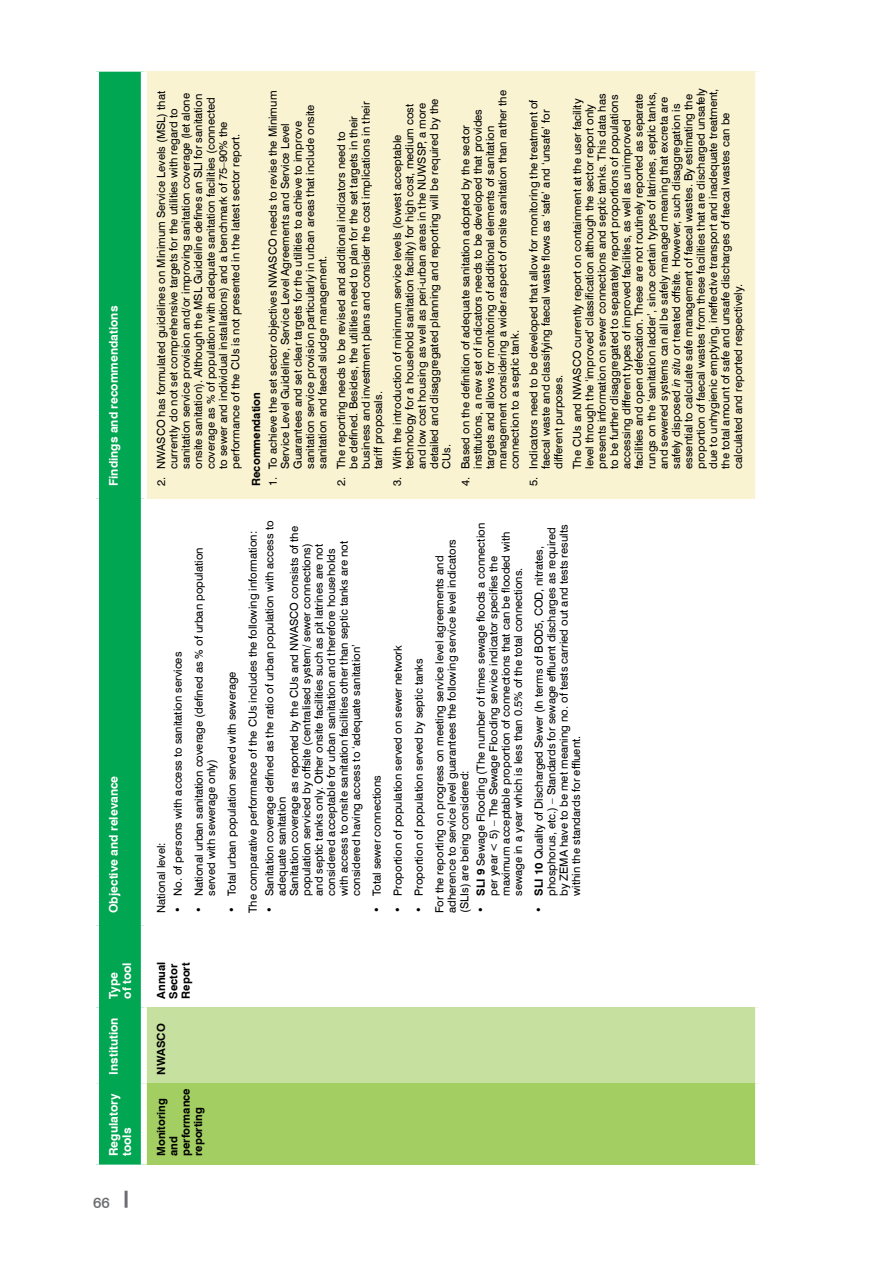
<style>
.page{position:relative;width:893px;height:1263px;background:#fff}
.page>*{position:absolute;margin:0;border:0;box-sizing:border-box;transform-origin:0 0}
.t1{font:500 15px "Swiss 721 BT";color:#6d6e71}
.t2{font:700 12px/13.2px "Swiss 721 BT";color:#fff}
.t3{font:11.25px/12.3px "Swiss 721 BT";color:#000}
.t4{font:700 11.25px/12.3px "Swiss 721 BT";color:#000}
.s1{font-style:italic}
.s2{font-weight:700}
</style>
<div class="page">
<hr style="left:125px;top:1191px;width:3px;height:17px;background:#6d6e71">
<div style="left:99px;top:72px;width:42px;height:1092px;background:#00a651"></div>
<div style="left:144px;top:1083px;width:614px;height:81px;background:#a3cf62"></div>
<div style="left:144px;top:1007px;width:614px;height:76px;background:#c6e09f"></div>
<div style="left:144px;top:72px;width:614px;height:427px;background:#f9f3d2"></div>
<div style="left:141px;top:1083px;width:6px;height:81px;background:#fff"></div>
<div style="left:141px;top:1007px;width:6px;height:76px;background:#fff"></div>
<div style="left:141px;top:72px;width:6px;height:427px;background:#fff"></div>
<div style="left:755px;top:1083px;width:6px;height:81px;background:#fff"></div>
<div style="left:755px;top:1007px;width:6px;height:76px;background:#fff"></div>
<div style="left:755px;top:72px;width:6px;height:427px;background:#fff"></div>
<p class="t2" style="left:107px;top:486px;width:182px;rotate:-90deg">Findings and recommendations</p>
<p class="t2" style="left:107px;top:913px;width:139px;rotate:-90deg">Objective and relevance</p>
<p class="t2" style="left:107px;top:999px;width:38px;rotate:-90deg">Type of tool</p>
<p class="t2" style="left:107px;top:1075px;width:58px;rotate:-90deg">Institution</p>
<p class="t2" style="left:107px;top:1156px;width:64px;rotate:-90deg">Regulatory tools</p>
<p class="t1" style="left:93px;top:1193px;width:18px">66</p>
<p class="t3" style="left:155px;top:469px;width:379px;text-indent:-17px;rotate:-90deg">2. NWASCO has formulated guidelines on Minimum Service Levels (MSL) that currently do not set comprehensive targets for the utilities with regard to sanitation service provision and/or improving sanitation coverage (let alone onsite sanitation). Although the MSL Guideline defines an SLI for sanitation coverage as % of population with adequate sanitation facilities (connected to sewer and individual installations) and a benchmark of 75–90% the performance of the CUs is not presented in the latest sector report.</p>
<p class="t4" style="left:250px;top:486px;width:95px;rotate:-90deg">Recommendation</p>
<p class="t3" style="left:267px;top:469px;width:380px;text-indent:-17px;rotate:-90deg">1. To achieve the set sector objectives NWASCO needs to revise the Minimum Service Level Guideline, Service Level Agreements and Service Level Guarantees and set clear targets for the utilities to achieve to improve sanitation service provision particularly in urban areas that include onsite sanitation and faecal sludge management.</p>
<p class="t3" style="left:335px;top:469px;width:369px;text-indent:-17px;rotate:-90deg">2. The reporting needs to be revised and additional indicators need to<br>be defined. Besides, the utilities need to plan for the set targets in their business and investment plans and consider the cost implications in their tariff proposals.</p>
<p class="t3" style="left:391px;top:469px;width:372px;text-indent:-17px;rotate:-90deg">3. With the introduction of minimum service levels (lowest acceptable technology for a household sanitation facility) for high cost, medium cost and low cost housing as well as peri-urban areas in the NUWSSP, a more detailed and disaggregated planning and reporting will be required by the CUs.</p>
<p class="t3" style="left:459px;top:469px;width:380px;text-indent:-17px;rotate:-90deg">4. Based on the definition of adequate sanitation adopted by the sector institutions, a new set of indicators needs to be developed that provides targets and allows for monitoring of additional elements of sanitation management considering a wider aspect of onsite sanitation than rather the connection to a septic tank.</p>
<p class="t3" style="left:527px;top:469px;width:371px;text-indent:-17px;rotate:-90deg">5. Indicators need to be developed that allow for monitoring the treatment of faecal waste and classifying faecal waste flows as ‘safe’ and ‘unsafe’ for different purposes.</p>
<p class="t3" style="left:571px;top:469px;width:382px;rotate:-90deg">The CUs and NWASCO currently report on containment at the user facility level through the ‘improved’ classification although the sector report only presents information on sewer connections and septic tanks. This data has to be further disaggregated to separately report proportions of populations accessing different types of improved facilities, as well as unimproved facilities and open defecation. These are not routinely reported as separate rungs on the ‘sanitation ladder’, since certain types of latrines, septic tanks, and sewered systems can all be safely managed meaning that excreta are safely disposed <span class="s1">in situ</span> or treated offsite. However, such disaggregation is essential to calculate safe management of faecal wastes. By estimating the proportion of faecal wastes from these facilities that are discharged unsafely due to unhygienic emptying, ineffective transport and inadequate treatment, the total amount of safe and unsafe discharges of faecal wastes can be calculated and reported respectively.</p>
<p class="t3" style="left:155px;top:913px;width:72px;rotate:-90deg">National level:</p>
<p class="t3" style="left:172px;top:913px;width:263px;rotate:-90deg">• No. of persons with access to sanitation services</p>
<p class="t3" style="left:192px;top:896px;width:350px;text-indent:-17px;rotate:-90deg">• National urban sanitation coverage (defined as % of urban population served with sewerage only)</p>
<p class="t3" style="left:221px;top:913px;width:384px;line-height:20.9px;rotate:-90deg">• Total urban population served with sewerage<br>The comparative performance of the CUs includes the following information:</p>
<p class="t3" style="left:263px;top:896px;width:377px;text-indent:-17px;rotate:-90deg">• Sanitation coverage defined as the ratio of urban population with access to adequate sanitation<br>Sanitation coverage as reported by the CUs and NWASCO consists of the population serviced by offsite (centralised system/ sewer connections)<br>and septic tanks only. Other onsite facilities such as pit latrines are not considered acceptable for urban sanitation and therefore households<br>with access to onsite sanitation facilities other than septic tanks are not considered having access to ‘adequate sanitation’</p>
<p class="t3" style="left:371px;top:913px;width:139px;rotate:-90deg">• Total sewer connections</p>
<p class="t3" style="left:392px;top:913px;width:269px;rotate:-90deg">• Proportion of population served on sewer network</p>
<p class="t3" style="left:475px;top:896px;width:374px;text-indent:-17px;rotate:-90deg"><span class="s2">• SLI 9</span> Sewage Flooding (The number of times sewage floods a connection per year &lt; 5) – The Sewage Flooding service indicator specifies the maximum acceptable proportion of connections that can be flooded with sewage in a year which is less than 0.5% of the total connections.</p>
<p class="t3" style="left:533px;top:896px;width:373px;text-indent:-17px;rotate:-90deg"><span class="s2">• SLI 10</span> Quality of Discharged Sewer (In terms of BOD5, COD, nitrates, phosphorus, etc.) – Standards for sewage effluent discharges as required by ZEMA have to be met meaning no. of tests carried out and tests results within the standards for effluent.</p>
<p class="t3" style="left:446px;top:913px;width:375px;rotate:-90deg">adherence to service level guarantees the following service level indicators (SLIs) are being considered:</p>
<p class="t3" style="left:408px;top:913px;width:359px;line-height:20.9px;rotate:-90deg">• Proportion of population served by septic tanks<br>For the reporting on progress on meeting service level agreements and</p>
<p class="t4" style="left:155px;top:999px;width:39px;rotate:-90deg">Annual<br>Sector<br>Report</p>
<p class="t4" style="left:155px;top:1075px;width:53px;rotate:-90deg">NWASCO</p>
<p class="t4" style="left:155px;top:1156px;width:69px;rotate:-90deg">Monitoring and performance reporting</p>
</div>
